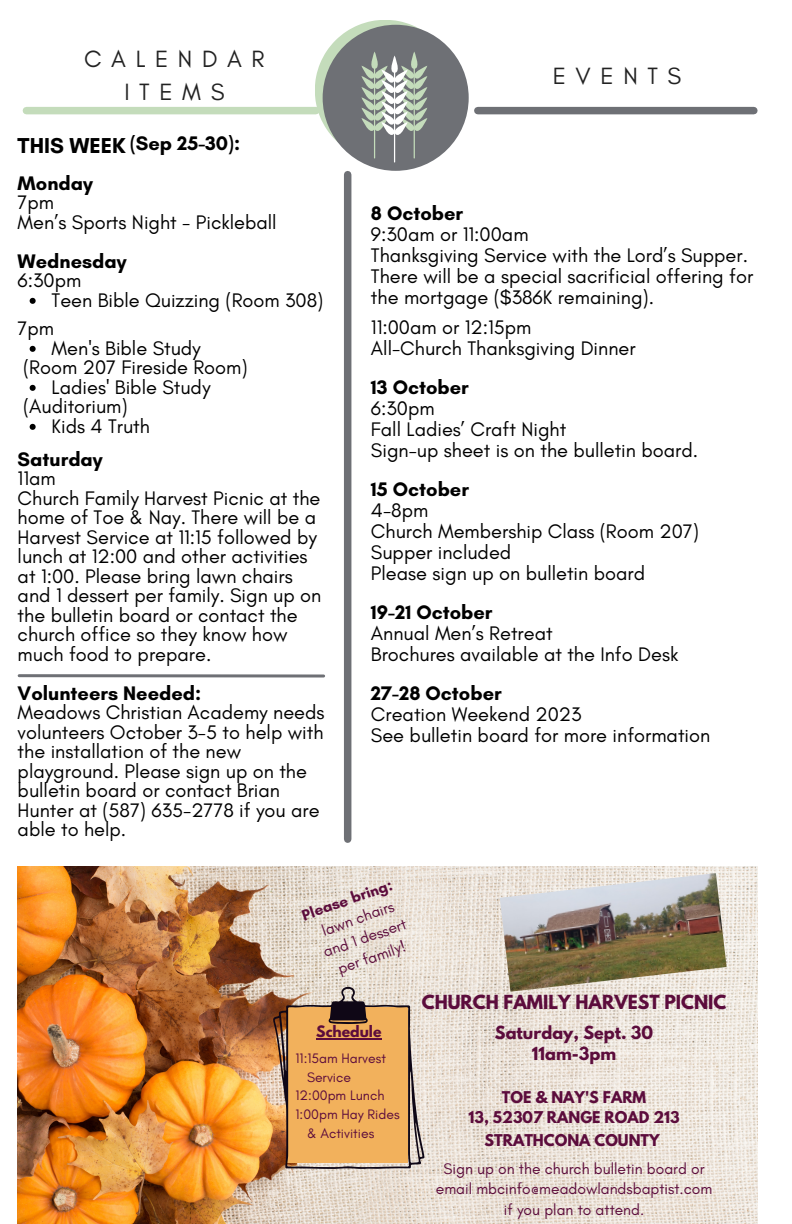
<style>
.page{position:relative;width:792px;height:1224px;background:#fff}
.page>*{position:absolute;margin:0;border:0;box-sizing:border-box;transform-origin:0 0}
.t1{font:24px/33px "Glacial Indifference";letter-spacing:.4em;color:#222;text-align:center}
.t2{font:700 22px "Glacial Indifference";color:#000}
.t3{font:20px/19.6px "Glacial Indifference";color:#000}
.t4{font:700 20px "Glacial Indifference";color:#000}
.t5{font:700 17.2px "League Spartan";color:#5c0c3c}
.t6{font:700 16px "League Spartan";color:#5c0c3c}
.t7{font:15.6px/20.8px "Glacial Indifference";color:#5c0c3c;text-align:center}
.t8{font:700 14.4px "League Spartan";color:#5c0c3c}
.t9{font:14px "Glacial Indifference";color:#5c0c3c}
.t10{font:700 14px "League Spartan";color:#5c0c3c}
.s1{font-weight:700}
</style>
<div class="page">
<div style="left:344px;top:175px;width:7px;height:664px;background:#6e7075"></div>
<svg style="left:315px;top:20px;width:161px;height:182px"></svg>
<div style="left:478px;top:107px;width:276px;height:7px;background:#6e7075"></div>
<div style="left:26px;top:107px;width:290px;height:7px;background:#c4dcbb"></div>
<img style="left:18px;top:867px;width:739px;height:357px">
<img style="left:500px;top:873px;width:227px;height:119px">
<svg style="left:273px;top:986px;width:152px;height:183px;background:#d6a56a"></svg>
<svg style="left:30px;top:298px;width:6px;height:6px"></svg>
<svg style="left:30px;top:346px;width:6px;height:6px"></svg>
<svg style="left:30px;top:385px;width:6px;height:6px"></svg>
<svg style="left:30px;top:424px;width:6px;height:6px"></svg>
<svg style="left:19px;top:674px;width:305px;height:4px"></svg>
<p class="t1" style="left:84px;top:42px;width:182px">CALENDAR<br>ITEMS</p>
<p class="t2" style="left:18px;top:132px;width:109px">THIS WEEK</p>
<p class="t4" style="left:130px;top:131px;width:112px">(Sep 25-30):</p>
<p class="t4" style="left:18px;top:171px;width:77px">Monday</p>
<p class="t3" style="left:18px;top:193px;width:38px">7pm</p>
<p class="t3" style="left:18px;top:212px;width:261px">Men’s Sports Night - Pickleball</p>
<p class="t4" style="left:18px;top:249px;width:111px">Wednesday</p>
<p class="t3" style="left:18px;top:271px;width:65px">6:30pm</p>
<p class="t3" style="left:18px;top:319px;width:38px">7pm</p>
<p class="t3" style="left:23px;top:358px;width:226px">(Room 207 Fireside Room)</p>
<p class="t3" style="left:23px;top:397px;width:106px">(Auditorium)</p>
<p class="t4" style="left:18px;top:447px;width:87px">Saturday</p>
<p class="t3" style="left:18px;top:469px;width:40px">11am</p>
<p class="t3" style="left:18px;top:488px;width:305px">Church Family Harvest Picnic at the home of Toe &amp; Nay. There will be a<br>Harvest Service at 11:15 followed by lunch at 12:00 and other activities at 1:00. Please bring lawn chairs and 1 dessert per family. Sign up on the bulletin board or contact the church office so they know how much food to prepare.</p>
<p class="t3" style="left:52px;top:290px;width:273px">Teen Bible Quizzing (Room 308)</p>
<p class="t3" style="left:52px;top:338px;width:151px">Men's Bible Study</p>
<p class="t3" style="left:52px;top:377px;width:160px">Ladies' Bible Study</p>
<p class="t3" style="left:52px;top:416px;width:100px">Kids 4 Truth</p>
<p class="t4" style="left:18px;top:681px;width:185px">Volunteers Needed:</p>
<p class="t3" style="left:18px;top:703px;width:308px">Meadows Christian Academy needs volunteers October 3-5 to help with the installation of the new playground. Please sign up on the bulletin board or contact Brian<br>Hunter at (587) 635-2778 if you are able to help.</p>
<p class="t1" style="left:553px;top:59px;width:130px">EVENTS</p>
<p class="t4" style="left:371px;top:201px;width:94px">8 October</p>
<p class="t3" style="left:371px;top:225px;width:159px">9:30am or 11:00am</p>
<p class="t3" style="left:371px;top:245px;width:384px;line-height:21px">Thanksgiving Service with the Lord’s Supper.<br>There will be a special sacrificial offering for the mortgage ($386K remaining).</p>
<p class="t3" style="left:371px;top:318px;width:162px">11:00am or 12:15pm</p>
<p class="t3" style="left:371px;top:339px;width:266px">All-Church Thanksgiving Dinner</p>
<p class="t4" style="left:371px;top:375px;width:99px">13 October</p>
<p class="t3" style="left:371px;top:399px;width:65px">6:30pm</p>
<p class="t3" style="left:371px;top:420px;width:197px">Fall Ladies’ Craft Night</p>
<p class="t3" style="left:371px;top:441px;width:329px">Sign-up sheet is on the bulletin board.</p>
<p class="t4" style="left:371px;top:477px;width:100px">15 October</p>
<p class="t3" style="left:371px;top:501px;width:59px">4-8pm</p>
<p class="t3" style="left:371px;top:522px;width:330px">Church Membership Class (Room 207)</p>
<p class="t3" style="left:371px;top:543px;width:142px">Supper included</p>
<p class="t3" style="left:371px;top:564px;width:276px">Please sign up on bulletin board</p>
<p class="t4" style="left:371px;top:600px;width:123px">19-21 October</p>
<p class="t3" style="left:371px;top:624px;width:183px">Annual Men’s Retreat</p>
<p class="t3" style="left:371px;top:645px;width:309px">Brochures available at the Info Desk</p>
<p class="t4" style="left:371px;top:681px;width:132px">27-28 October</p>
<p class="t3" style="left:371px;top:705px;width:212px">Creation Weekend 2023</p>
<p class="t3" style="left:371px;top:726px;width:341px">See bulletin board for more information</p>
<p class="t7" style="left:299px;top:905px;width:97px;rotate:-19deg"><span class="s1">Please bring: </span>lawn chairs and 1 dessert per family!</p>
<p class="t10" style="left:316px;top:1025px;width:67px">Schedule</p>
<p class="t5" style="left:422px;top:993px;width:306px">CHURCH FAMILY HARVEST PICNIC</p>
<p class="t6" style="left:495px;top:1024px;width:160px">Saturday, Sept. 30</p>
<p class="t9" style="left:296px;top:1050px;width:92px">11:15am Harvest</p>
<p class="t6" style="left:532px;top:1046px;width:86px">11am-3pm</p>
<p class="t9" style="left:307px;top:1068px;width:46px">Service</p>
<p class="t9" style="left:296px;top:1087px;width:90px">12:00pm Lunch</p>
<p class="t9" style="left:296px;top:1106px;width:106px">1:00pm Hay Rides</p>
<p class="t9" style="left:307px;top:1124px;width:69px">&amp; Activities</p>
<p class="t8" style="left:502px;top:1090px;width:146px">TOE &amp; NAY'S FARM</p>
<p class="t8" style="left:469px;top:1110px;width:213px">13, 52307 RANGE ROAD 213</p>
<p class="t8" style="left:485px;top:1133px;width:177px">STRATHCONA COUNTY</p>
<p class="t7" style="left:436px;top:1158px;width:278px">Sign up on the church bulletin board or email mbcinfo@meadowlandsbaptist.com if you plan to attend.</p>
</div>
